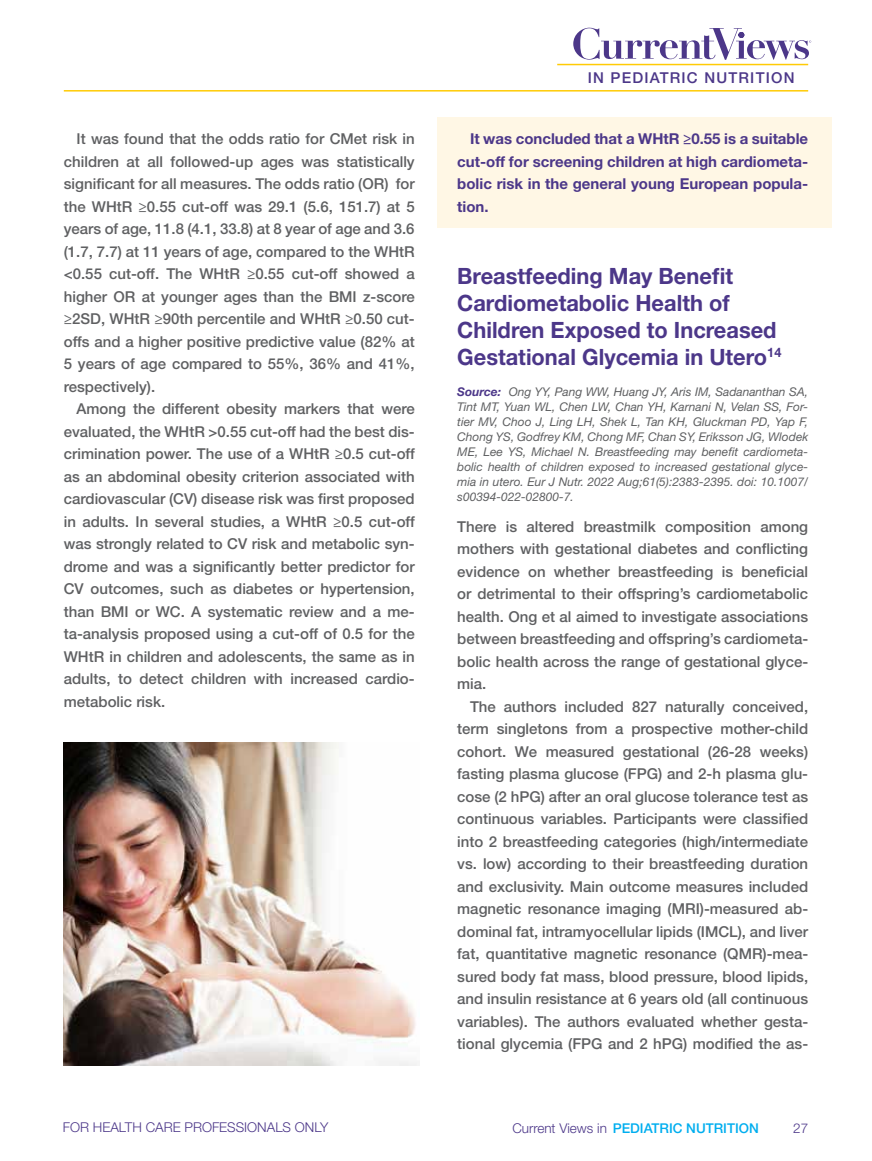
<style>
.page{position:relative;width:872px;height:1161px;background:#fff}
.page>*{position:absolute;margin:0;border:0;box-sizing:border-box;transform-origin:0 0}
.t1{font:700 22.5px/27px "Helvetica Neue LT Std";color:#4c3789}
.t2{font:500 15px/22.5px "Helvetica Neue LT Std";color:#5f6062;text-align:justify}
.t3{font:700 15px/22.5px "Helvetica Neue LT Std";color:#4c3789;text-align:justify}
.t4{font:500 15px "Helvetica Neue LT Std";letter-spacing:.08em;color:#4c3789}
.t5{font:300 13.5px "Helvetica Neue LT Std";color:#4c3789}
.t6{font:500 13.5px "Helvetica Neue LT Std";color:#00aeef}
.t7{font:italic 12px/15px "Helvetica Neue LT Std";color:#5f6062;text-align:justify}
.s1{font-weight:700;color:#4c3789}
.s2{font-weight:300;color:#4c3789}
</style>
<div class="page">
<svg style="left:573px;top:28px;width:238px;height:32px"></svg>
<hr style="left:64px;top:90px;width:744px;height:2px;background:#ffcb05">
<hr style="left:557px;top:64px;width:251px;height:1px;background:#ffcb05">
<div style="left:437px;top:117px;width:394px;height:110px;background:#fff7e5"></div>
<img style="left:64px;top:742px;width:353px;height:323px">
<p class="t2" style="left:64px;top:127px;width:352px;text-indent:13px">It was found that the odds ratio for CMet risk in children at all followed-up ages was statistically significant for all measures. The odds ratio (OR) for the WHtR ≥0.55 cut-off was 29.1 (5.6, 151.7) at 5 years of age, 11.8 (4.1, 33.8) at 8 year of age and 3.6 (1.7, 7.7) at 11 years of age, compared to the WHtR &lt;0.55 cut-off. The WHtR ≥0.55 cut-off showed a higher OR at younger ages than the BMI z-score ≥2SD, WHtR ≥90th percentile and WHtR ≥0.50 cut&shy;offs and a higher positive predictive value (82% at 5 years of age compared to 55%, 36% and 41%, respectively).</p>
<p class="t2" style="left:64px;top:397px;width:352px;text-indent:13px">Among the different obesity markers that were evaluated, the WHtR &gt;0.55 cut-off had the best dis&shy;crimination power. The use of a WHtR ≥0.5 cut-off as an abdominal obesity criterion associated with cardiovascular (CV) disease risk was first proposed in adults. In several studies, a WHtR ≥0.5 cut-off was strongly related to CV risk and metabolic syn&shy;drome and was a significantly better predictor for CV outcomes, such as diabetes or hypertension, than BMI or WC. A systematic review and a me&shy;ta-analysis proposed using a cut-off of 0.5 for the WHtR in children and adolescents, the same as in adults, to detect children with increased cardio&shy;metabolic risk.</p>
<p class="t4" style="left:588px;top:69px;width:208px">IN PEDIATRIC NUTRITION</p>
<p class="t3" style="left:457px;top:127px;width:352px;text-indent:13px">It was concluded that a WHtR ≥0.55 is a suitable cut-off for screening children at high cardiometa&shy;bolic risk in the general young European popula&shy;tion.</p>
<h1 class="t1" style="left:457px;top:262px;width:326px">Breastfeeding May Benefit<br>Cardiometabolic Health of<br>Children Exposed to Increased<br>Gestational Glycemia in Utero<sup>14</sup></h1>
<p class="t7" style="left:457px;top:384px;width:352px"><span class="s1">Source:</span> Ong YY, Pang WW, Huang JY, Aris IM, Sadananthan SA, Tint MT, Yuan WL, Chen LW, Chan YH, Karnani N, Velan SS, For&shy;tier MV, Choo J, Ling LH, Shek L, Tan KH, Gluckman PD, Yap F, Chong YS, Godfrey KM, Chong MF, Chan SY, Eriksson JG, Wlodek ME, Lee YS, Michael N. Breastfeeding may benefit cardiometa&shy;bolic health of children exposed to increased gestational glyce&shy;mia in utero. Eur J Nutr. 2022 Aug;61(5):2383-2395. doi: 10.1007/ s00394-022-02800-7.</p>
<p class="t2" style="left:457px;top:515px;width:352px">There is altered breastmilk composition among mothers with gestational diabetes and conflicting evidence on whether breastfeeding is beneficial or detrimental to their offspring’s cardiometabolic health. Ong et al aimed to investigate associations between breastfeeding and offspring’s cardiometa&shy;bolic health across the range of gestational glyce&shy;mia.</p>
<p class="t2" style="left:457px;top:695px;width:352px;text-indent:13px">The authors included 827 naturally conceived, term singletons from a prospective mother-child cohort. We measured gestational (26-28 weeks) fasting plasma glucose (FPG) and 2-h plasma glu&shy;cose (2 hPG) after an oral glucose tolerance test as continuous variables. Participants were classified into 2 breastfeeding categories (high/intermediate vs. low) according to their breastfeeding duration and exclusivity. Main outcome measures included magnetic resonance imaging (MRI)-measured ab&shy;dominal fat, intramyocellular lipids (IMCL), and liver fat, quantitative magnetic resonance (QMR)-mea&shy;sured body fat mass, blood pressure, blood lipids, and insulin resistance at 6 years old (all continuous variables). The authors evaluated whether gesta&shy;tional glycemia (FPG and 2 hPG) modified the as-</p>
<p class="t5" style="left:63px;top:1119px;width:267px">FOR HEALTH CARE PROFESSIONALS ONLY</p>
<p class="t6" style="left:512px;top:1120px;width:248px"><span class="s2">Current Views in</span> PEDIATRIC NUTRITION</p>
<p class="t5" style="left:793px;top:1119px;width:17px">27</p>
</div>
